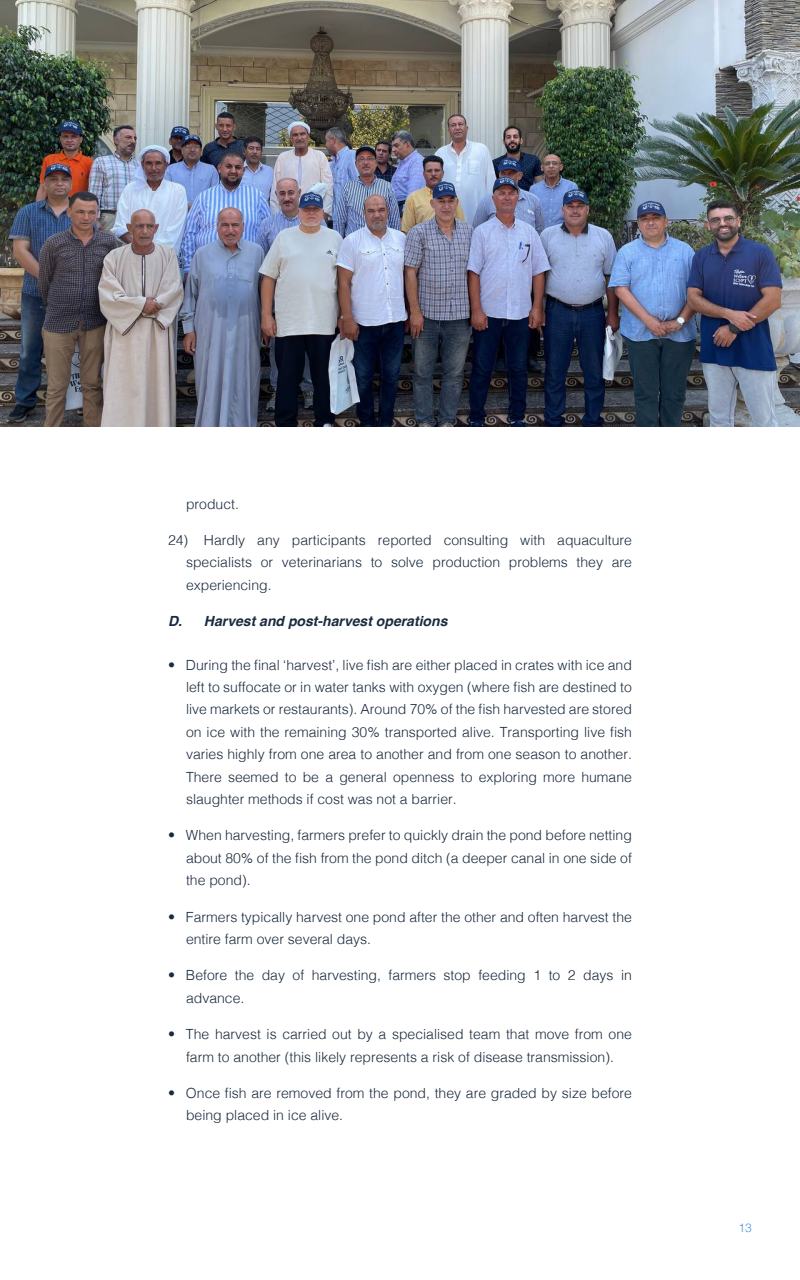
<style>
.page{position:relative;width:800px;height:1280px;background:#fff}
.page>*{position:absolute;margin:0;border:0;box-sizing:border-box;transform-origin:0 0}
.t1{font:14px/22.4px "font 000000002 b 7 b 782 b";color:#1b2b3e;text-align:justify}
.t2{font:14px "font 000000002 b 7 b 782 c";color:#1b2b3e}
.t3{font:12px "font 000000002 b 7 b 782 b";color:#4e90e1}
.s1{font-family:"Helvetica";font-weight:300}
</style>
<div class="page">
<img style="left:0;top:0;width:800px;height:427px">
<p class="t1" style="left:186px;top:494px;width:54px">product.</p>
<p class="t1" style="left:186px;top:530px;width:448px;text-indent:-18px">24) Hardly any participants reported consulting with aquaculture specialists or veterinarians to solve production problems they are experiencing.</p>
<p class="t2" style="left:168px;top:615px;width:281px">D. Harvest and post-harvest operations</p>
<p class="t1" style="left:186px;top:655px;width:448px;text-indent:-18px">• During the final ‘harvest’, live fish are either placed in crates with ice and left to suffocate or in water tanks with oxygen (where fish are destined to live markets or restaurants). Around 70% of the fish harvested are stored on ice with the remaining 30% transported alive. Transporting live fish varies highly from one area to another and from one season to another.<br>There seemed to be a general openness to exploring more humane slaughter methods if cost was not a barrier.</p>
<p class="t1" style="left:186px;top:825px;width:447px;text-indent:-18px">• When harvesting, farmers prefer to quickly drain the pond before netting about 80% of the fish from the pond ditch (a deeper canal in one side of the pond).</p>
<p class="t1" style="left:186px;top:907px;width:447px;text-indent:-18px">• Farmers typically harvest one pond after the other and often harvest the entire farm over several days.</p>
<p class="t1" style="left:186px;top:965px;width:448px;text-indent:-18px">• Before the day of harvesting, farmers stop feeding 1 to 2 days in advance.</p>
<p class="t1" style="left:168px;top:1024px;width:465px;text-align:center">• The harvest is carried out by a specialised team that move from one farm to another (this likely represents a risk of disease transmission).</p>
<p class="t1" style="left:186px;top:1083px;width:448px;text-indent:-18px">• Once fish are removed from the pond, they are graded by size before being placed in ice alive.</p>
<p class="t3" style="left:739px;top:1223px;width:15px">1<span class="s1">3</span></p>
</div>
